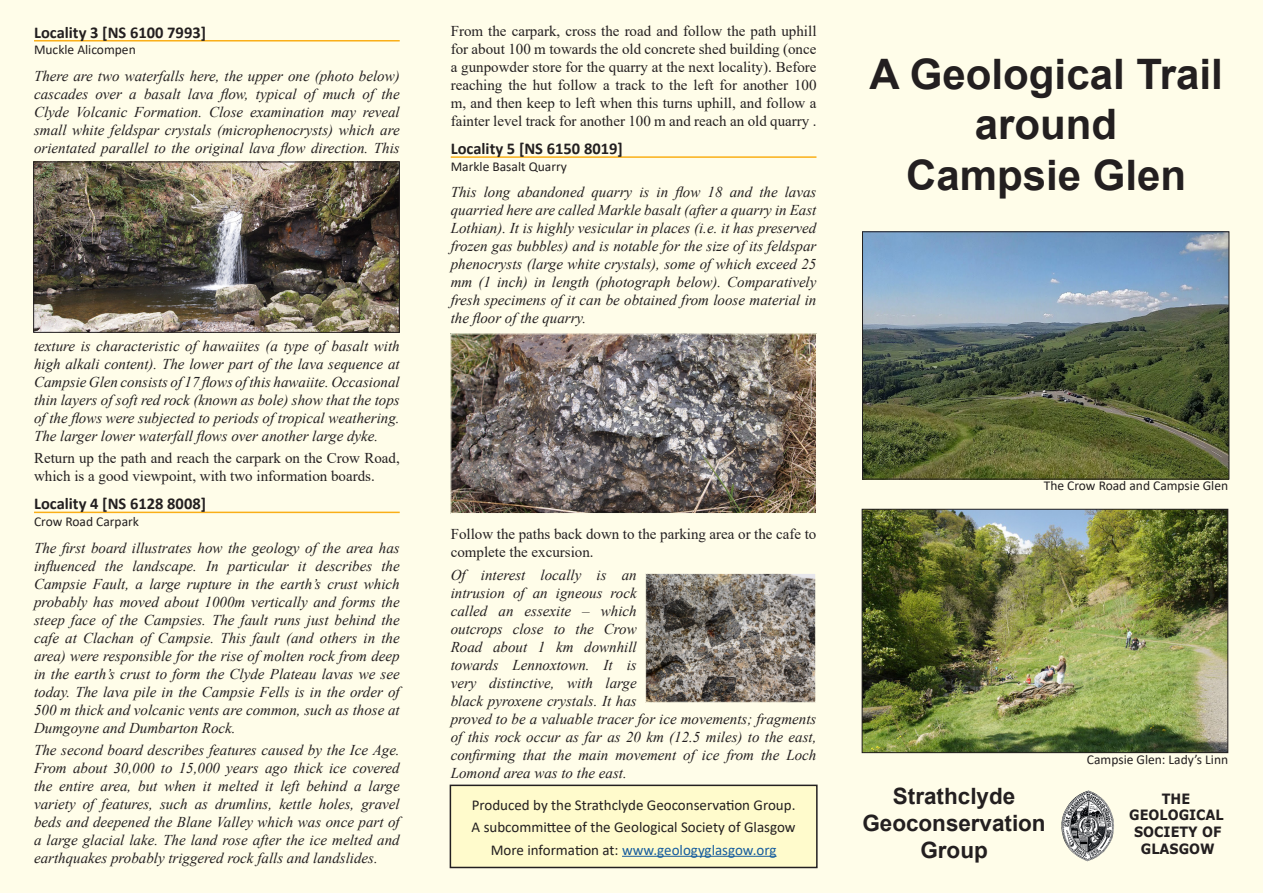
<style>
.page{position:relative;width:1263px;height:893px;background:#fffde9}
.page>*{position:absolute;margin:0;border:0;box-sizing:border-box;transform-origin:0 0}
.t1{font:700 42px "Arial";color:#231f20}
.t2{font:700 22.5px "Arial";color:#231f20}
.locality_heading{font:700 16.5px "Calibri";color:#231f20}
.geol_text{font:italic 15px/18px "Times New Roman";color:#231f20;text-align:justify}
.t3{font:15px/18px "Times New Roman";color:#231f20}
.geol_text-2{font:15px "Calibri";color:#231f20}
.geol_text-3{font:15px "Calibri";color:#175d9e}
.t4{font:700 14.4px/17.2px "MS Reference Sans Serif";color:#231f20;text-align:center;scale:.9 1}
.t5{font:13.5px "Calibri";color:#231f20}
.s1{color:#231f20}
</style>
<div class="page">
<img style="left:864px;top:233px;width:363px;height:244px">
<div style="left:862px;top:231px;width:367px;height:248px;border:1px solid #231f20"></div>
<img style="left:864px;top:511px;width:362px;height:240px">
<div style="left:862px;top:509px;width:366px;height:244px;border:1px solid #231f20"></div>
<hr style="left:451px;top:156px;width:365px;height:2px;background:#faaf18">
<hr style="left:34px;top:40px;width:366px;height:2px;background:#faaf18">
<hr style="left:34px;top:512px;width:366px;height:1px;background:#faaf18">
<img style="left:35px;top:164px;width:363px;height:167px">
<div style="left:33px;top:162px;width:367px;height:171px;border:1px solid #231f20"></div>
<img style="left:452px;top:335px;width:363px;height:177px">
<div style="left:450px;top:333px;width:367px;height:181px;border:1px solid #fffde9"></div>
<img style="left:647px;top:575px;width:167px;height:126px">
<div style="left:645px;top:573px;width:171px;height:130px;border:1px solid #fffde9"></div>
<div style="left:450px;top:785px;width:367px;height:82px;background:#fffbcc"></div>
<hr style="left:622px;top:856px;width:154px;height:1px;background:#175d9e">
<div style="left:450px;top:785px;width:368px;height:83px;border:2px solid #231f20"></div>
<img style="left:1061px;top:790px;width:53px;height:71px">
<p class="locality_heading" style="left:34px;top:21px;width:174px">Locality 3 [NS 6100 7993]</p>
<p class="t5" style="left:34px;top:41px;width:103px">Muckle Alicompen</p>
<p class="geol_text" style="left:34px;top:67px;width:367px">There are two waterfalls here, the upper one (photo below) cascades over a basalt lava flow, typical of much of the Clyde Volcanic Formation. Close examination may reveal small white feldspar crystals (microphenocrysts) which are orientated parallel to the original lava flow direction. This</p>
<p class="geol_text" style="left:34px;top:337px;width:367px">texture is characteristic of hawaiites (a type of basalt with high alkali content). The lower part of the lava sequence at Campsie Glen consists of 17 flows of this hawaiite. Occasional thin layers of soft red rock (known as bole) show that the tops of the flows were subjected to periods of tropical weathering.<br>The larger lower waterfall flows over another large dyke.</p>
<p class="t3" style="left:34px;top:449px;width:367px">Return up the path and reach the carpark on the Crow Road, which is a good viewpoint, with two information boards.</p>
<p class="locality_heading" style="left:34px;top:492px;width:174px">Locality 4 [NS 6128 8008]</p>
<p class="t5" style="left:34px;top:512px;width:107px">Crow Road Carpark</p>
<p class="geol_text" style="left:34px;top:538px;width:367px">The first board illustrates how the geology of the area has influenced the landscape. In particular it describes the Campsie Fault, a large rupture in the earth’s crust which probably has moved about 1000m vertically and forms the steep face of the Campsies. The fault runs just behind the cafe at Clachan of Campsie. This fault (and others in the area) were responsible for the rise of molten rock from deep in the earth’s crust to form the Clyde Plateau lavas we see today. The lava pile in the Campsie Fells is in the order of 500 m thick and volcanic vents are common, such as those at Dumgoyne and Dumbarton Rock.</p>
<p class="geol_text" style="left:34px;top:740px;width:367px">The second board describes features caused by the Ice Age.<br>From about 30,000 to 15,000 years ago thick ice covered the entire area, but when it melted it left behind a large variety of features, such as drumlins, kettle holes, gravel beds and deepened the Blane Valley which was once part of a large glacial lake. The land rose after the ice melted and earthquakes probably triggered rock falls and landslides.</p>
<p class="t3" style="left:451px;top:21px;width:367px;text-align:justify">From the carpark, cross the road and follow the path uphill for about 100 m towards the old concrete shed building (once a gunpowder store for the quarry at the next locality). Before reaching the hut follow a track to the left for another 100 m, and then keep to left when this turns uphill, and follow a fainter level track for another 100 m and reach an old quarry .</p>
<p class="locality_heading" style="left:451px;top:137px;width:174px">Locality 5 [NS 6150 8019]</p>
<p class="t5" style="left:451px;top:157px;width:118px">Markle Basalt Quarry</p>
<p class="geol_text" style="left:451px;top:183px;width:367px">This long abandoned quarry is in flow 18 and the lavas quarried here are called Markle basalt (after a quarry in East Lothian). It is highly vesicular in places (i.e. it has preserved frozen gas bubbles) and is notable for the size of its feldspar phenocrysts (large white crystals), some of which exceed 25 mm (1 inch) in length (photograph below). Comparatively fresh specimens of it can be obtained from loose material in the floor of the quarry.</p>
<p class="t3" style="left:451px;top:525px;width:367px">Follow the paths back down to the parking area or the cafe to complete the excursion.</p>
<p class="geol_text" style="left:451px;top:565px;width:367px;text-align:left">Of interest locally is an<br>intrusion of an igneous rock<br>called an essexite – which<br>outcrops close to the Crow<br>Road about 1 km downhill<br>towards Lennoxtown. It is<br>very distinctive, with large<br>black pyroxene crystals. It has<br>proved to be a valuable tracer for ice movements; fragments of this rock occur as far as 20 km (12.5 miles) to the east, confirming that the main movement of ice from the Loch Lomond area was to the east.</p>
<p class="geol_text-2" style="left:472px;top:795px;width:325px">Produced by the Strathclyde Geoconservation Group.</p>
<p class="geol_text-2" style="left:472px;top:817px;width:326px">A subcommittee of the Geological Society of Glasgow</p>
<p class="geol_text-3" style="left:491px;top:839px;width:287px"><span class="s1">More information at:</span> www.geologyglasgow.org</p>
<p class="t1" style="left:869px;top:45px;width:355px">A Geological Trail</p>
<p class="t1" style="left:975px;top:95px;width:144px">around</p>
<p class="t1" style="left:906px;top:145px;width:282px">Campsie Glen</p>
<p class="t5" style="left:1044px;top:476px;width:186px">The Crow Road and Campsie Glen</p>
<p class="t2" style="left:893px;top:781px;width:124px">Strathclyde</p>
<p class="t2" style="left:862px;top:808px;width:185px">Geoconservation</p>
<p class="t2" style="left:920px;top:835px;width:69px">Group</p>
<p class="t5" style="left:1087px;top:750px;width:143px">Campsie Glen: Lady’s Linn</p>
<p class="t4" style="left:1162px;top:790px;width:33px">THE</p>
<p class="t4" style="left:1129px;top:805px;width:106px">GEOLOGICAL<br>SOCIETY OF<br>GLASGOW</p>
</div>
